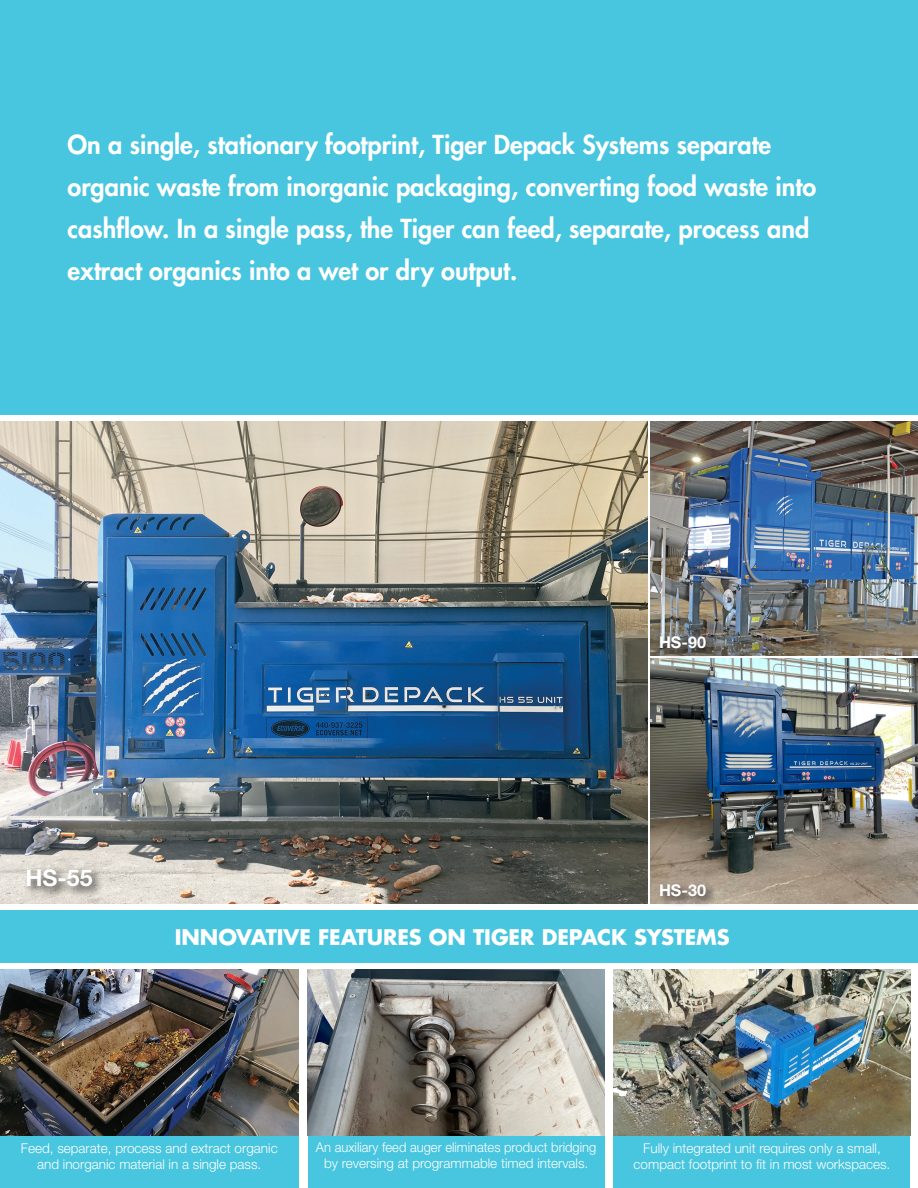
<style>
.page{position:relative;width:918px;height:1188px;background:#fff}
.page>*{position:absolute;margin:0;border:0;box-sizing:border-box;transform-origin:0 0}
.t1{font:800 25.5px/42px "Futura Std";color:#fff}
.t2{font:700 23.1px "Helvetica Neue LT Std";color:#fff}
.page-header{font:700 21px "Futura Std";letter-spacing:-.005em;color:#fff}
.t3{font:700 16.2px "Helvetica Neue LT Std";color:#fff}
.t4{font:300 13.5px "Helvetica Neue LT Std";color:#fff}
.t5{font:300 13.5px/16.2px "Helvetica Neue LT Std";color:#fff;text-align:center;scale:.96 1}
</style>
<div class="page">
<div style="left:0;top:0;width:918px;height:414px;background:#48c5df"></div>
<img style="left:651px;top:421px;width:267px;height:235px">
<img style="left:651px;top:659px;width:267px;height:245px">
<img style="left:0;top:421px;width:647px;height:483px">
<div style="left:24px;top:866px;width:80px;height:33px;background:#231f20;opacity:.9"></div>
<div style="left:656px;top:633px;width:62px;height:27px;background:#231f20;opacity:.9"></div>
<div style="left:656px;top:881px;width:62px;height:27px;background:#231f20;opacity:.9"></div>
<div style="left:0;top:1136px;width:298px;height:52px;background:#48c5df"></div>
<img style="left:0;top:969px;width:298px;height:167px">
<div style="left:308px;top:1136px;width:297px;height:52px;background:#48c5df"></div>
<img style="left:308px;top:969px;width:297px;height:167px">
<div style="left:614px;top:1136px;width:296px;height:52px;background:#48c5df"></div>
<img style="left:614px;top:969px;width:296px;height:167px">
<div style="left:0;top:910px;width:918px;height:53px;background:#48c5df"></div>
<p class="t1" style="left:68px;top:124px;width:750px">On a single, stationary footprint, Tiger Depack Systems separate organic waste from inorganic packaging, converting food waste into cashflow. In a single pass, the Tiger can feed, separate, process and extract organics into a wet or dry output.</p>
<p class="t3" style="left:659px;top:632px;width:49px">HS-90</p>
<p class="t2" style="left:25px;top:863px;width:69px">HS-55</p>
<p class="t3" style="left:659px;top:880px;width:49px">HS-30</p>
<p class="page-header" style="left:175px;top:923px;width:557px">INNOVATIVE FEATURES ON TIGER DEPACK SYSTEMS</p>
<p class="t4" style="left:21px;top:1140px;width:258px">Feed, separate, process and extract organic</p>
<p class="t4" style="left:37px;top:1156px;width:226px">and inorganic material in a single pass.</p>
<p class="t5" style="left:316px;top:1139px;width:294px">An auxiliary feed auger eliminates product bridging by reversing at programmable timed intervals.</p>
<p class="t4" style="left:643px;top:1140px;width:239px">Fully integrated unit requires only a small,</p>
<p class="t4" style="left:634px;top:1156px;width:258px">compact footprint to fit in most workspaces.</p>
</div>
